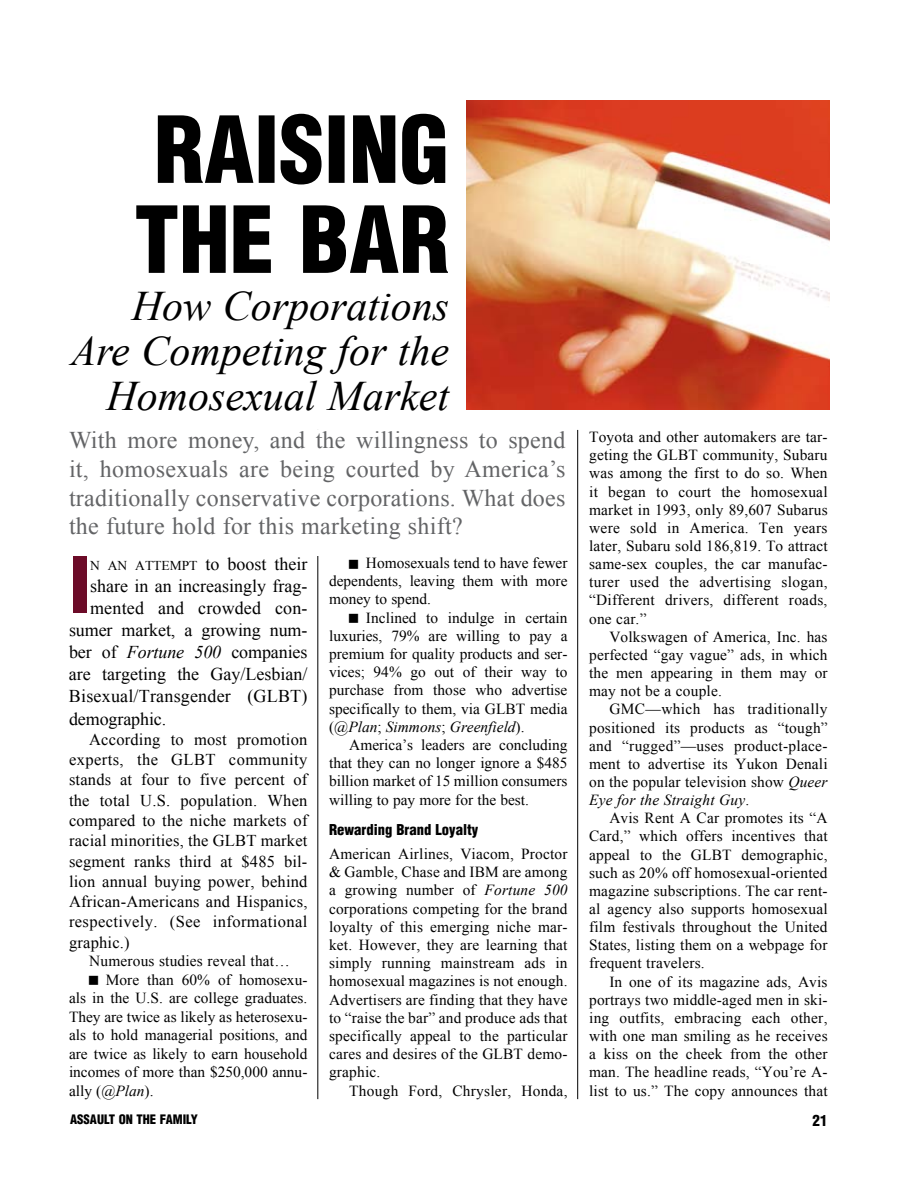
<style>
.page{position:relative;width:918px;height:1188px;background:#fff}
.page>*{position:absolute;margin:0;border:0;box-sizing:border-box;transform-origin:0 0}
.t1{font:900 condensed 75.6px "Helvetica";color:#6c0b28}
.t2{font:italic 42px/45px "Times New Roman";color:#000;text-align:right}
.t3{font:24px/28.8px "Times New Roman";letter-spacing:.01em;color:#636466;text-align:justify}
.t4{font:18px "Times New Roman";color:#000}
.t5{font:16.5px/20.2px "Times New Roman";letter-spacing:.025em;color:#000;text-align:justify}
.t6{font:15.3px/18.1px "Times New Roman";letter-spacing:.01em;color:#000;text-align:justify}
.t7{font:900 condensed 15px "Helvetica";color:#000}
.t8{font:900 condensed 14.7px "Helvetica";color:#000}
.t9{font:900 condensed 12.75px "Helvetica";color:#000}
.s1{font-size:13.5px}
.s2{font-style:italic}
</style>
<div class="page">
<hr style="left:318px;top:430px;width:1px;height:669px;background:#000">
<hr style="left:577px;top:430px;width:1px;height:669px;background:#000">
<div style="left:68px;top:430px;width:499px;height:126px;background:#fff"></div>
<img style="left:467px;top:100px;width:362px;height:310px">
<svg style="left:158px;top:114px;width:287px;height:71px"></svg>
<svg style="left:136px;top:205px;width:312px;height:68px"></svg>
<h2 class="t2" style="left:71px;top:283px;width:380px">How Corporations<br>Are Competing for the<br>Homosexual Market</h2>
<h3 class="t3" style="left:69px;top:425px;width:498px">With more money, and the willingness to spend it, homosexuals are being courted by America’s traditionally conservative corporations. What does the future hold for this marketing shift?</h3>
<h1 class="t1" style="left:69px;top:537px;width:23px">i</h1>
<p class="t4" style="left:90px;top:552px;width:219px"><span class="s1">n an attempt</span> to boost their</p>
<p class="t4" style="left:90px;top:574px;width:219px">share in an increasingly frag-</p>
<p class="t4" style="left:90px;top:596px;width:219px">mented and crowded con-</p>
<p class="t4" style="left:69px;top:618px;width:240px">sumer market, a growing num-</p>
<p class="t4" style="left:69px;top:640px;width:240px">ber of <span class="s2">Fortune 500</span> companies</p>
<p class="t4" style="left:69px;top:662px;width:240px">are targeting the Gay/Lesbian/</p>
<p class="t4" style="left:69px;top:684px;width:240px">Bisexual/Transgender (GLBT)</p>
<p class="t4" style="left:69px;top:706px;width:99px">demographic.</p>
<p class="t5" style="left:69px;top:729px;width:240px;text-indent:20px">According to most promotion experts, the GLBT community stands at four to five percent of the total U.S. population. When compared to the niche markets of racial minorities, the GLBT market segment ranks third at $485 bil&shy;lion annual buying power, behind African-Americans and Hispanics, respectively. (See informational graphic.)</p>
<p class="t6" style="left:89px;top:952px;width:202px">Numerous studies reveal that…</p>
<p class="t6" style="left:106px;top:970px;width:203px">More than 60% of homosexu-</p>
<p class="t6" style="left:69px;top:989px;width:240px">als in the U.S. are college graduates.</p>
<p class="t6" style="left:69px;top:1007px;width:240px">They are twice as likely as heterosexu-</p>
<p class="t6" style="left:69px;top:1026px;width:240px">als to hold managerial positions, and</p>
<p class="t6" style="left:69px;top:1044px;width:240px">are twice as likely to earn household</p>
<p class="t6" style="left:69px;top:1063px;width:240px">incomes of more than $250,000 annu-</p>
<p class="t6" style="left:69px;top:1081px;width:86px">ally (<span class="s2">@Plan</span>).</p>
<p class="t6" style="left:329px;top:554px;width:240px;text-indent:29px">Homosexuals tend to have fewer dependents, leaving them with more money to spend.</p>
<p class="t6" style="left:329px;top:608px;width:240px;text-indent:37px">Inclined to indulge in certain luxuries, 79% are willing to pay a premium for quality products and ser&shy;vices; 94% go out of their way to purchase from those who advertise specifically to them, via GLBT media (<span class="s2">@Plan</span>; <span class="s2">Simmons</span>; <span class="s2">Greenfield</span>).</p>
<p class="t6" style="left:329px;top:736px;width:240px;text-indent:20px">America’s leaders are concluding that they can no longer ignore a $485 billion market of 15 million consumers willing to pay more for the best.</p>
<p class="t8" style="left:329px;top:820px;width:151px">Rewarding Brand Loyalty</p>
<p class="t6" style="left:329px;top:845px;width:240px">American Airlines, Viacom, Proctor &amp; Gamble, Chase and IBM are among a growing number of <span class="s2">Fortune 500 </span>corporations competing for the brand loyalty of this emerging niche mar&shy;ket. However, they are learning that simply running mainstream ads in homosexual magazines is not enough.<br>Advertisers are finding that they have to “raise the bar” and produce ads that specifically appeal to the particular cares and desires of the GLBT demo&shy;graphic.</p>
<p class="t6" style="left:349px;top:1081px;width:220px">Though Ford, Chrysler, Honda,</p>
<p class="t6" style="left:589px;top:428px;width:240px">Toyota and other automakers are tar&shy;geting the GLBT community, Subaru was among the first to do so. When it began to court the homosexual market in 1993, only 89,607 Subarus were sold in America. Ten years later, Subaru sold 186,819. To attract same-sex couples, the car manufac&shy;turer used the advertising slogan, “Different drivers, different roads, one car.”</p>
<p class="t6" style="left:589px;top:627px;width:240px;text-indent:20px">Volkswagen of America, Inc. has perfected “gay vague” ads, in which the men appearing in them may or may not be a couple.</p>
<p class="t6" style="left:589px;top:700px;width:240px;text-indent:20px">GMC—which has traditionally positioned its products as “tough” and “rugged”—uses product-place&shy;ment to advertise its Yukon Denali on the popular television show <span class="s2">Queer Eye for the Straight Guy</span>.</p>
<p class="t6" style="left:589px;top:809px;width:240px;text-indent:20px">Avis Rent A Car promotes its “A Card,” which offers incentives that appeal to the GLBT demographic, such as 20% off homosexual-oriented magazine subscriptions. The car rent&shy;al agency also supports homosexual film festivals throughout the United States, listing them on a webpage for frequent travelers.</p>
<p class="t6" style="left:589px;top:972px;width:240px;text-indent:20px">In one of its magazine ads, Avis portrays two middle-aged men in ski&shy;ing outfits, embracing each other, with one man smiling as he receives a kiss on the cheek from the other man. The headline reads, “You’re A&shy;list to us.” The copy announces that</p>
<p class="t9" style="left:70px;top:1112px;width:74px">assau lt on the</p>
<p class="t9" style="left:160px;top:1112px;width:40px">family</p>
<p class="t7" style="left:813px;top:1111px;width:16px">21</p>
</div>
